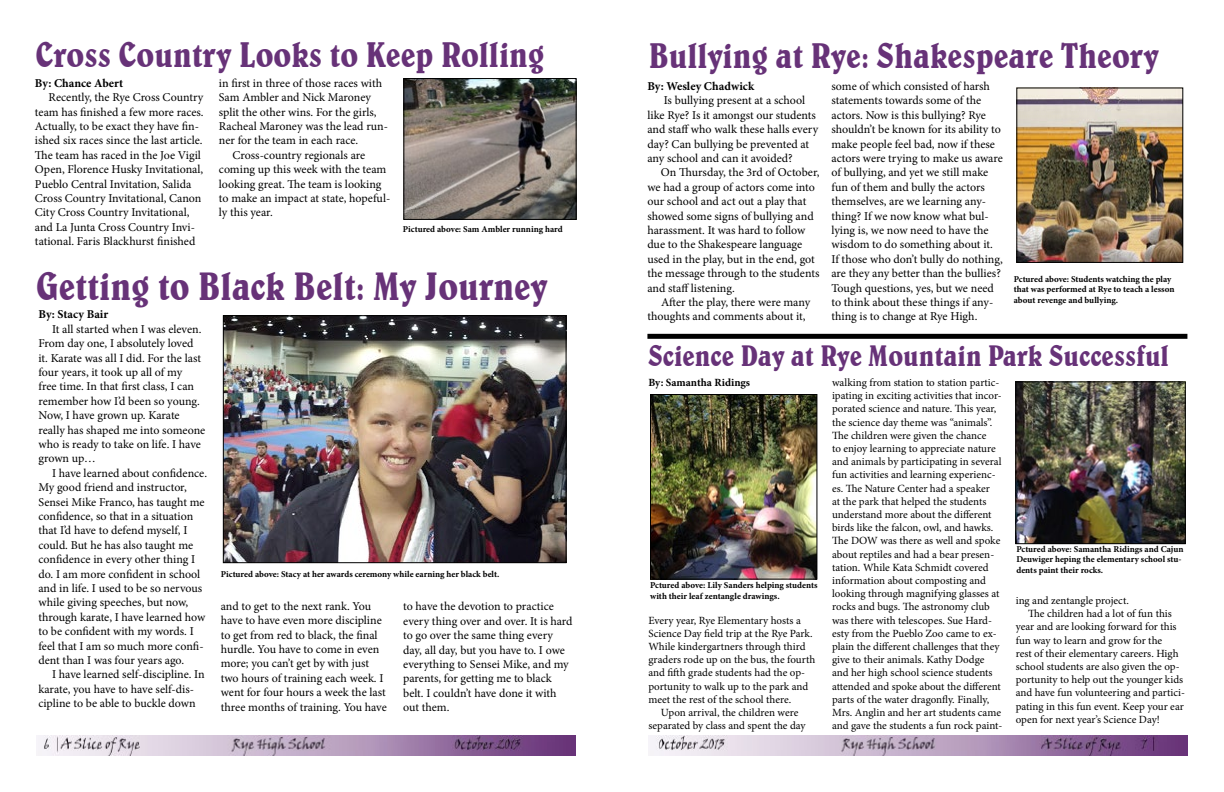
<style>
.page{position:relative;width:1224px;height:792px;background:#fff}
.page>*{position:absolute;margin:0;border:0;box-sizing:border-box;transform-origin:0 0}
.t1{font:condensed 40px "Belwe BT";color:#673278}
.t2{font:condensed 36px "Belwe BT";color:#673278}
.t3{font:condensed 30px "Belwe BT";color:#673278}
.t4{font:12px/14.4px "Minion Pro";letter-spacing:-.005em;color:#000}
.t5{font:700 12px "Minion Pro";color:#000}
.t6{font:11px/13.2px "Minion Pro";color:#000}
.t7{font:700 11px "Minion Pro";color:#000}
.t8{font:700 9px/10.8px "Minion Pro";color:#000}
</style>
<div class="page">
<img style="left:648px;top:735px;width:540px;height:21px">
<img style="left:36px;top:735px;width:540px;height:21px">
<div style="left:647px;top:334px;width:540px;height:5px;background:#000"></div>
<img style="left:405px;top:80px;width:170px;height:138px">
<div style="left:403px;top:78px;width:174px;height:142px;border:1px solid #000"></div>
<img style="left:1018px;top:90px;width:163px;height:171px">
<div style="left:1016px;top:88px;width:167px;height:175px;border:1px solid #000"></div>
<img style="left:225px;top:317px;width:339px;height:244px">
<div style="left:223px;top:315px;width:343px;height:248px;border:1px solid #000"></div>
<img style="left:1017px;top:384px;width:167px;height:158px">
<div style="left:1015px;top:382px;width:171px;height:162px;border:1px solid #000"></div>
<img style="left:652px;top:396px;width:163px;height:181px">
<div style="left:650px;top:394px;width:167px;height:185px;border:1px solid #000"></div>
<h2 class="t2" style="left:35px;top:32px;width:510px">Cross Country Looks to Keep Rolling</h2>
<p class="t5" style="left:35px;top:75px;width:90px">By: Chance Abert</p>
<p class="t4" style="left:35px;top:90px;width:170px;text-indent:14px">Recently, the Rye Cross Country team has finished a few more races.<br>Actually, to be exact they have fin&shy;ished six races since the last article.<br>The team has raced in the Joe Vigil Open, Florence Husky Invitational, Pueblo Central Invitation, Salida Cross Country Invitational, Canon City Cross Country Invitational, and La Junta Cross Country Invi&shy;tational. Faris Blackhurst finished</p>
<p class="t4" style="left:219px;top:76px;width:165px">in first in three of those races with</p>
<p class="t4" style="left:219px;top:90px;width:154px">Sam Ambler and Nick Maroney</p>
<p class="t4" style="left:219px;top:105px;width:159px">split the other wins. For the girls,</p>
<p class="t4" style="left:219px;top:119px;width:171px">Racheal Maroney was the lead run-</p>
<p class="t4" style="left:219px;top:134px;width:141px">ner for the team in each race.</p>
<p class="t4" style="left:233px;top:148px;width:134px">Cross-country regionals are</p>
<p class="t4" style="left:219px;top:162px;width:169px">coming up this week with the team</p>
<p class="t4" style="left:219px;top:177px;width:164px">looking great. The team is looking</p>
<p class="t4" style="left:219px;top:191px;width:173px">to make an impact at state, hopeful-</p>
<p class="t4" style="left:219px;top:206px;width:55px">ly this year.</p>
<p class="t8" style="left:403px;top:223px;width:161px">Pictured above: Sam Ambler running hard</p>
<h1 class="t1" style="left:36px;top:261px;width:513px">Getting to Black Belt: My Journey</h1>
<p class="t5" style="left:38px;top:306px;width:71px">By: Stacy Bair</p>
<p class="t4" style="left:38px;top:322px;width:168px;text-indent:14px">It all started when I was eleven.<br>From day one, I absolutely loved it. Karate was all I did. For the last four years, it took up all of my<br>free time. In that first class, I can remember how I’d been so young.<br>Now, I have grown up. Karate really has shaped me into someone who is ready to take on life. I have grown up…</p>
<p class="t4" style="left:38px;top:466px;width:170px;text-indent:14px">I have learned about confidence.<br>My good friend and instructor,<br>Sensei Mike Franco, has taught me confidence, so that in a situation that I’d have to defend myself, I could. But he has also taught me confidence in every other thing I do. I am more confident in school and in life. I used to be so nervous while giving speeches, but now, through karate, I have learned how to be confident with my words. I feel that I am so much more confi&shy;dent than I was four years ago.</p>
<p class="t4" style="left:38px;top:667px;width:168px;text-indent:14px">I have learned self-discipline. In karate, you have to have self-dis&shy;cipline to be able to buckle down</p>
<p class="t8" style="left:221px;top:568px;width:280px">Pictured above: Stacy at her awards ceremony while earning her black belt.</p>
<p class="t4" style="left:221px;top:599px;width:168px">and to get to the next rank. You have to have even more discipline to get from red to black, the final hurdle. You have to come in even more; you can’t get by with just two hours of training each week. I went for four hours a week the last three months of training. You have</p>
<p class="t4" style="left:403px;top:599px;width:171px">to have the devotion to practice every thing over and over. It is hard to go over the same thing every day, all day, but you have to. I owe everything to Sensei Mike, and my parents, for getting me to black belt. I couldn’t have done it with out them.</p>
<h2 class="t2" style="left:648px;top:33px;width:512px">Bullying at Rye: Shakespeare Theory</h2>
<p class="t5" style="left:647px;top:78px;width:108px">By: Wesley Chadwick</p>
<p class="t4" style="left:647px;top:94px;width:172px;text-indent:16px">Is bullying present at a school like Rye? Is it amongst our students and staff who walk these halls every day? Can bullying be prevented at any school and can it avoided?</p>
<p class="t4" style="left:647px;top:166px;width:174px;text-indent:14px">On Thursday, the 3rd of October, we had a group of actors come into our school and act out a play that showed some signs of bullying and harassment. It was hard to follow due to the Shakespeare language used in the play, but in the end, got the message through to the students and staff listening.</p>
<p class="t4" style="left:647px;top:295px;width:164px;text-indent:14px">After the play, there were many thoughts and comments about it,</p>
<p class="t4" style="left:831px;top:79px;width:173px">some of which consisted of harsh statements towards some of the actors. Now is this bullying? Rye shouldn’t be known for its ability to make people feel bad, now if these actors were trying to make us aware of bullying, and yet we still make fun of them and bully the actors themselves, are we learning any&shy;thing? If we now know what bul&shy;lying is, we now need to have the wisdom to do something about it.<br>If those who don’t bully do nothing, are they any better than the bullies?<br>Tough questions, yes, but we need to think about these things if any&shy;thing is to change at Rye High.</p>
<h3 class="t3" style="left:648px;top:337px;width:523px">Science Day at Rye Mountain Park Successful</h3>
<p class="t7" style="left:648px;top:375px;width:103px">By: Samantha Ridings</p>
<p class="t8" style="left:1014px;top:273px;width:162px">Pctured above: Students watching the play that was performed at Rye to teach a lesson about revenge and bullying.</p>
<p class="t6" style="left:832px;top:376px;width:172px">walking from station to station partic&shy;ipating in exciting activities that incor&shy;porated science and nature. This year, the science day theme was “animals”.<br>The children were given the chance<br>to enjoy learning to appreciate nature and animals by participating in several fun activities and learning experienc&shy;es. The Nature Center had a speaker<br>at the park that helped the students understand more about the different birds like the falcon, owl, and hawks.<br>The DOW was there as well and spoke about reptiles and had a bear presen&shy;tation. While Kata Schmidt covered information about composting and looking through magnifying glasses at rocks and bugs. The astronomy club was there with telescopes. Sue Hard&shy;esty from the Pueblo Zoo came to ex&shy;plain the different challenges that they give to their animals. Kathy Dodge and her high school science students attended and spoke about the different parts of the water dragonfly. Finally, Mrs. Anglin and her art students came and gave the students a fun rock paint-</p>
<p class="t8" style="left:1016px;top:543px;width:169px">Pctured above: Samantha Ridings and Cajun<br>Deuwiger heping the elementary school stu&shy;dents paint their rocks.</p>
<p class="t8" style="left:650px;top:580px;width:169px">Pctured above: Lily Sanders helping students with their leaf zentangle drawings.</p>
<p class="t6" style="left:1016px;top:594px;width:115px">ing and zentangle project.</p>
<p class="t6" style="left:1028px;top:607px;width:145px">The children had a lot of fun this</p>
<p class="t6" style="left:1016px;top:620px;width:162px">year and are looking forward for this</p>
<p class="t6" style="left:1016px;top:634px;width:148px">fun way to learn and grow for the</p>
<p class="t6" style="left:1016px;top:647px;width:164px">rest of their elementary careers. High</p>
<p class="t6" style="left:1016px;top:660px;width:165px">school students are also given the op-</p>
<p class="t6" style="left:1016px;top:673px;width:169px">portunity to help out the younger kids</p>
<p class="t6" style="left:1016px;top:686px;width:171px">and have fun volunteering and partici-</p>
<p class="t6" style="left:1016px;top:700px;width:170px">pating in this fun event. Keep your ear</p>
<p class="t6" style="left:1016px;top:713px;width:146px">open for next year’s Science Day!</p>
<p class="t6" style="left:648px;top:614px;width:154px">Every year, Rye Elementary hosts a</p>
<p class="t6" style="left:648px;top:627px;width:166px">Science Day field trip at the Rye Park.</p>
<p class="t6" style="left:648px;top:640px;width:159px">While kindergartners through third</p>
<p class="t6" style="left:648px;top:653px;width:168px">graders rode up on the bus, the fourth</p>
<p class="t6" style="left:648px;top:666px;width:158px">and fifth grade students had the op-</p>
<p class="t6" style="left:648px;top:680px;width:161px">portunity to walk up to the park and</p>
<p class="t6" style="left:648px;top:693px;width:144px">meet the rest of the school there.</p>
<p class="t6" style="left:661px;top:706px;width:139px">Upon arrival, the children were</p>
<p class="t6" style="left:648px;top:719px;width:159px">separated by class and spent the day</p>
</div>
